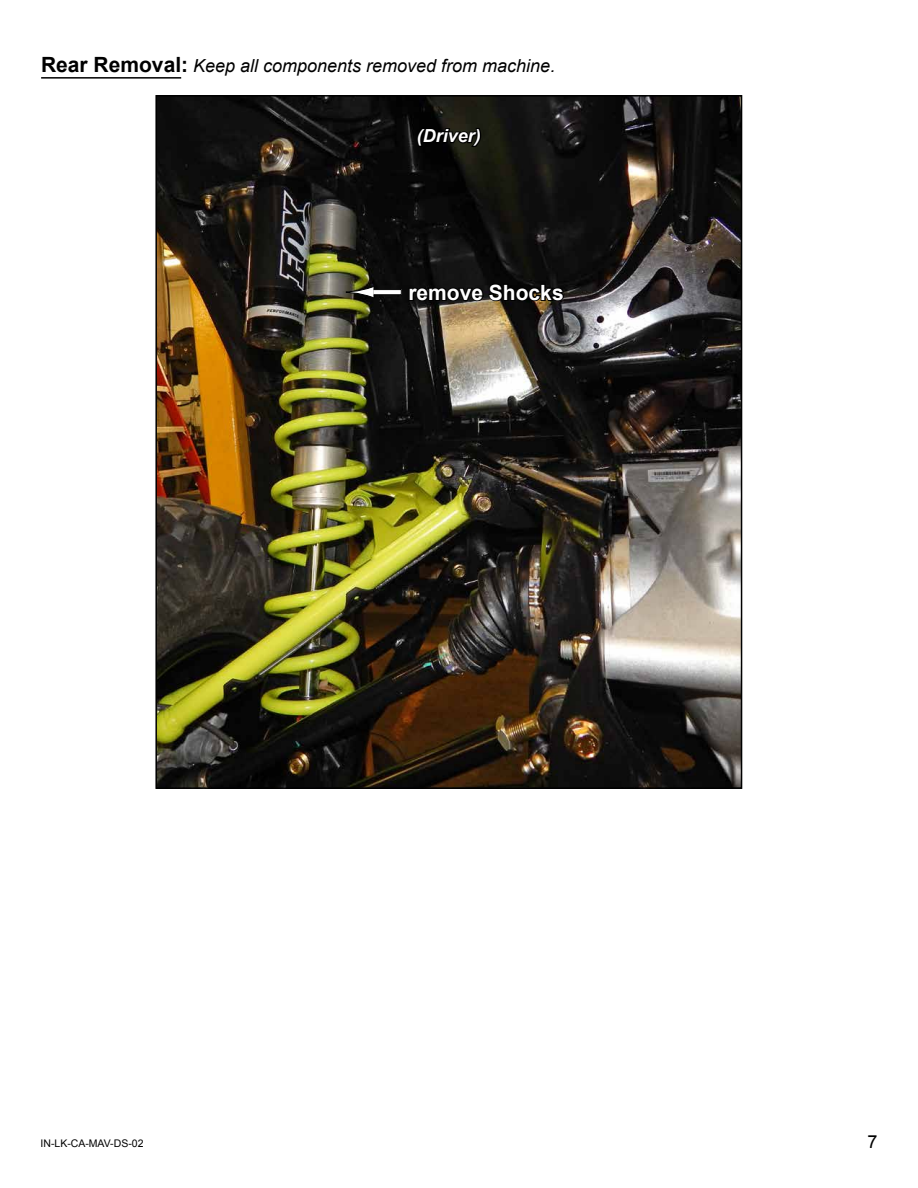
<style>
.page{position:relative;width:918px;height:1188px;background:#fff}
.page>*{position:absolute;margin:0;border:0;box-sizing:border-box;transform-origin:0 0}
.t1{font:700 21px "Arial";color:#fff}
.t2{font:italic 18px "Arial";color:#000}
.t3{font:italic 700 18px "Arial";color:#fff}
.t4{font:18px "Arial";color:#000}
.t5{font:10.5px "Arial";color:#000}
.s1{font-weight:700;font-style:normal;font-size:21px}
</style>
<div class="page">
<img style="left:158px;top:98px;width:581px;height:688px">
<svg style="left:408px;top:282px;width:157px;height:22px"></svg>
<svg style="left:415px;top:126px;width:68px;height:22px"></svg>
<div style="left:374px;top:290px;width:27px;height:5px;background:#fff"></div>
<div style="left:373px;top:289px;width:29px;height:6px;border:1px solid #000"></div>
<svg style="left:346px;top:286px;width:29px;height:13px"></svg>
<hr style="left:41px;top:77px;width:140px;height:2px;background:#000">
<p class="t2" style="left:41px;top:54px;width:516px"><span class="s1">Rear Removal:</span> Keep all components removed from machine.</p>
<p class="t3" style="left:417px;top:124px;width:66px">(Driver)</p>
<p class="t1" style="left:408px;top:278px;width:157px">remove Shocks</p>
<p class="t5" style="left:40px;top:1137px;width:105px">IN-LK-CA-MAV-DS-02</p>
<p class="t4" style="left:867px;top:1129px;width:12px">7</p>
</div>
